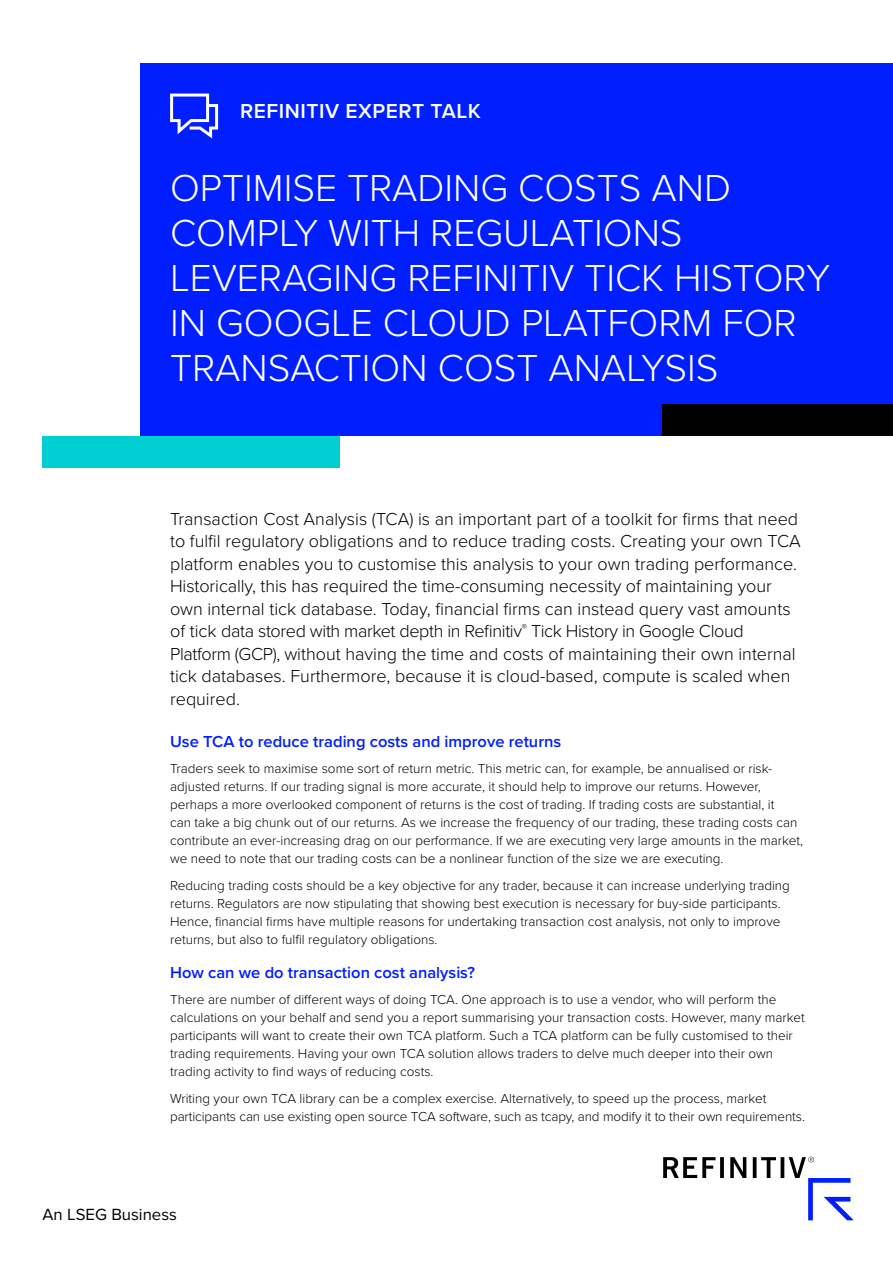
<style>
.page{position:relative;width:893px;height:1263px;background:#fff}
.page>*{position:absolute;margin:0;border:0;box-sizing:border-box;transform-origin:0 0}
.t1{font:300 39px/45px "Proxima Nova";color:#fff}
.t2{font:600 21px "Proxima Nova";letter-spacing:.025em;color:#fff}
.t3{font:300 18px/22.5px "Proxima Nova";color:#000}
.t4{font:16.8px "Proxima Nova";color:#000}
.t5{font:600 16.5px "Proxima Nova";color:#001eff}
.t6{font:300 13.5px/18px "Proxima Nova";color:#000}
</style>
<div class="page">
<svg style="left:663px;top:1157px;width:191px;height:63px"></svg>
<div style="left:140px;top:64px;width:753px;height:372px;background:#001eff"></div>
<div style="left:43px;top:436px;width:297px;height:32px;background:#00d0d4"></div>
<div style="left:662px;top:404px;width:231px;height:32px;background:#000"></div>
<svg style="left:170px;top:94px;width:48px;height:44px"></svg>
<h2 class="t2" style="left:240px;top:96px;width:242px">REFINITIV EXPERT TALK</h2>
<h1 class="t1" style="left:170px;top:163px;width:662px">OPTIMISE TRADING COSTS AND<br>COMPLY WITH REGULATIONS<br>LEVERAGING REFINITIV TICK HISTORY<br>IN GOOGLE CLOUD PLATFORM FOR<br>TRANSACTION COST ANALYSIS</h1>
<p class="t3" style="left:170px;top:506px;width:632px">Transaction Cost Analysis (TCA) is an important part of a toolkit for firms that need to fulfil regulatory obligations and to reduce trading costs. Creating your own TCA platform enables you to customise this analysis to your own trading performance.<br>Historically, this has required the time-consuming necessity of maintaining your own internal tick database. Today, financial firms can instead query vast amounts of tick data stored with market depth in Refinitiv<sup>®</sup> Tick History in Google Cloud Platform (GCP), without having the time and costs of maintaining their own internal tick databases. Furthermore, because it is cloud-based, compute is scaled when required.</p>
<p class="t5" style="left:170px;top:729px;width:393px">Use TCA to reduce trading costs and improve returns</p>
<p class="t6" style="left:170px;top:759px;width:634px">Traders seek to maximise some sort of return metric. This metric can, for example, be annualised or risk&shy;adjusted returns. If our trading signal is more accurate, it should help to improve our returns. However, perhaps a more overlooked component of returns is the cost of trading. If trading costs are substantial, it<br>can take a big chunk out of our returns. As we increase the frequency of our trading, these trading costs can contribute an ever-increasing drag on our performance. If we are executing very large amounts in the market, we need to note that our trading costs can be a nonlinear function of the size we are executing.</p>
<p class="t6" style="left:170px;top:875px;width:621px">Reducing trading costs should be a key objective for any trader, because it can increase underlying trading returns. Regulators are now stipulating that showing best execution is necessary for buy-side participants.<br>Hence, financial firms have multiple reasons for undertaking transaction cost analysis, not only to improve returns, but also to fulfil regulatory obligations.</p>
<p class="t5" style="left:170px;top:960px;width:306px">How can we do transaction cost analysis?</p>
<p class="t6" style="left:170px;top:990px;width:636px">There are number of different ways of doing TCA. One approach is to use a vendor, who will perform the calculations on your behalf and send you a report summarising your transaction costs. However, many market participants will want to create their own TCA platform. Such a TCA platform can be fully customised to their trading requirements. Having your own TCA solution allows traders to delve much deeper into their own trading activity to find ways of reducing costs.</p>
<p class="t6" style="left:170px;top:1088px;width:636px">Writing your own TCA library can be a complex exercise. Alternatively, to speed up the process, market participants can use existing open source TCA software, such as tcapy, and modify it to their own requirements.</p>
<p class="t4" style="left:43px;top:1202px;width:136px">An LSEG Business</p>
</div>
